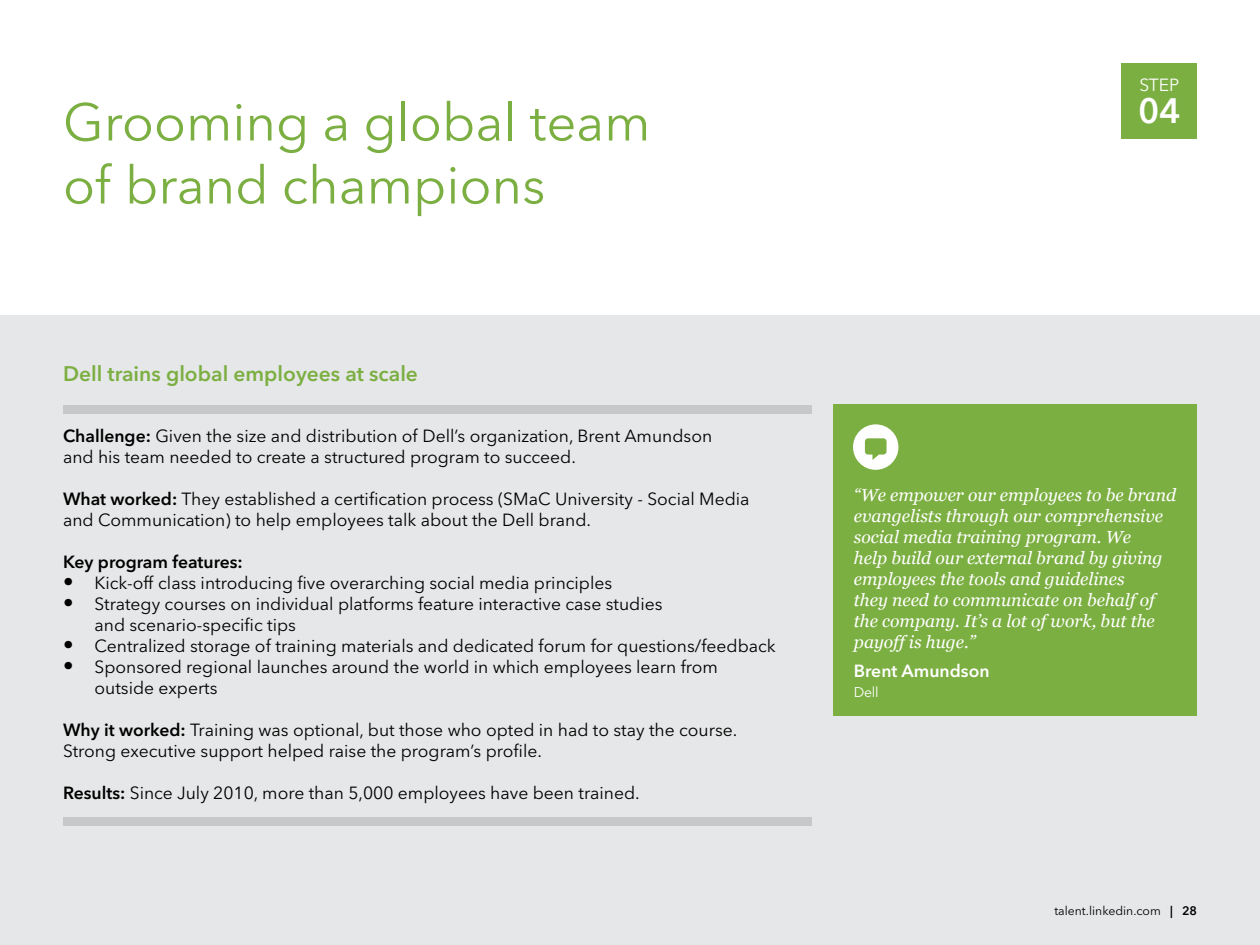
<style>
.page{position:relative;width:1260px;height:945px;background:#fff}
.page>*{position:absolute;margin:0;border:0;box-sizing:border-box;transform-origin:0 0}
.t1{font:52.5px "Avenir Next LT Pro";color:#7caf42}
.t2{font:600 35px "Avenir Next LT Pro";color:#fff}
.t3{font:600 21px "Avenir Next LT Pro";color:#7caf42}
.t4{font:17.5px/21px "Avenir Next LT Pro";color:#000}
.t5{font:italic 17.5px/21px "Georgia";color:#fff}
.t6{font:600 17.5px "Avenir Next LT Pro";color:#000}
.t7{font:600 17.5px "Avenir Next LT Pro";color:#fff}
.t8{font:17.5px "Avenir Next LT Pro";color:#fff}
.t9{font:14px "Avenir Next LT Pro";color:#fff}
.t10{font:12.25px "Avenir Next LT Pro";color:#000}
.s1{font-weight:600}
.s2{font-size:21px}
</style>
<div class="page">
<div style="left:0;top:315px;width:1260px;height:630px;background:#e6e7e8"></div>
<div style="left:1122px;top:63px;width:75px;height:75px;background:#7caf42"></div>
<div style="left:63px;top:405px;width:749px;height:9px;background:#c7c8ca"></div>
<div style="left:63px;top:817px;width:749px;height:9px;background:#c7c8ca"></div>
<div style="left:833px;top:405px;width:364px;height:311px;background:#7caf42"></div>
<svg style="left:853px;top:424px;width:45px;height:46px"></svg>
<p class="t8" style="left:1139px;top:75px;width:42px">STEP</p>
<h1 class="t1" style="left:63px;top:91px;width:589px">Grooming a global team</h1>
<h2 class="t2" style="left:1138px;top:89px;width:44px">04</h2>
<h1 class="t1" style="left:63px;top:154px;width:484px">of brand champions</h1>
<p class="t3" style="left:63px;top:361px;width:357px">Dell trains global employees at scale</p>
<p class="t4" style="left:63px;top:426px;width:651px"><span class="s1">Challenge:</span> Given the size and distribution of Dell’s organization, Brent Amundson and his team needed to create a structured program to succeed.</p>
<p class="t4" style="left:63px;top:489px;width:688px"><span class="s1">What worked:</span> They established a certification process (SMaC University - Social Media and Communication) to help employees talk about the Dell brand.</p>
<p class="t6" style="left:63px;top:551px;width:181px">Key program features:</p>
<p class="t4" style="left:63px;top:573px;width:551px"><span class="s2">•</span> Kick-off class introducing five overarching social media principles</p>
<p class="t4" style="left:94px;top:594px;width:570px;text-indent:-32px"><span class="s2">•</span> Strategy courses on individual platforms feature interactive case studies and scenario-specific tips</p>
<p class="t4" style="left:63px;top:636px;width:714px"><span class="s2">•</span> Centralized storage of training materials and dedicated forum for questions/feedback</p>
<p class="t4" style="left:94px;top:657px;width:625px;text-indent:-32px"><span class="s2">•</span> Sponsored regional launches around the world in which employees learn from outside experts</p>
<p class="t4" style="left:63px;top:720px;width:676px"><span class="s1">Why it worked:</span> Training was optional, but those who opted in had to stay the course.<br>Strong executive support helped raise the program’s profile.</p>
<p class="t4" style="left:63px;top:783px;width:578px"><span class="s1">Results:</span> Since July 2010, more than 5,000 employees have been trained.</p>
<p class="t5" style="left:854px;top:484px;width:324px">“We empower our employees to be brand evangelists through our comprehensive social media training program. We<br>help build our external brand by giving employees the tools and guidelines<br>they need to communicate on behalf of the company. It’s a lot of work, but the payoff is huge.”</p>
<p class="t7" style="left:854px;top:660px;width:137px">Brent Amundson</p>
<p class="t9" style="left:854px;top:684px;width:26px">Dell</p>
<p class="t10" style="left:1054px;top:903px;width:144px">talent.linkedin.com <span class="s1">| 28</span></p>
</div>
